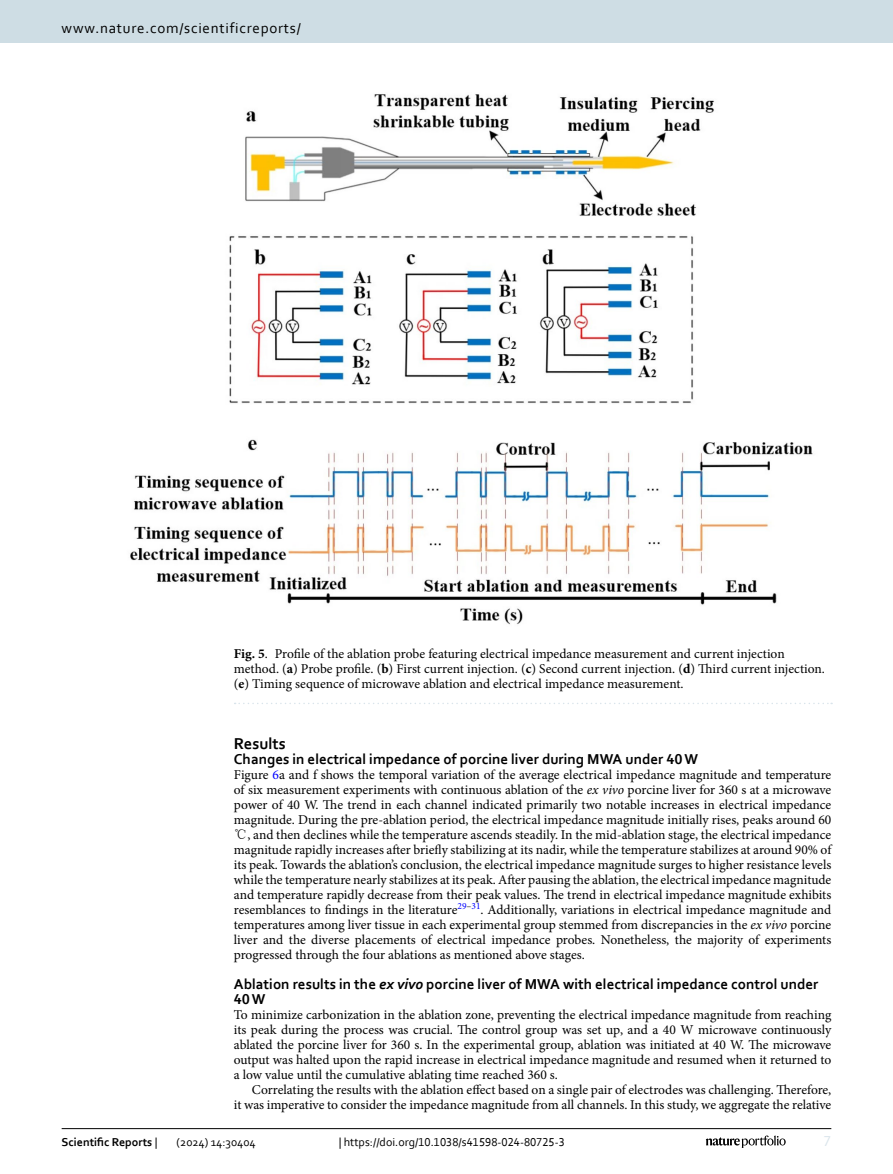
<style>
.page{position:relative;width:893px;height:1174px;background:#fff}
.page>*{position:absolute;margin:0;border:0;box-sizing:border-box;transform-origin:0 0}
.Head_1{font:700 16.5px "Corbel";color:#000}
.Head_2{font:700 15px/15px "Corbel";color:#000}
.Head_2_After_1{font:700 15px "Corbel";color:#000}
.t1{font:15px "Corbel";letter-spacing:.05em;color:#000}
.t2{font:15px "Corbel";color:#d9e4eb}
.Body_Text{font:13.5px/15px "Minion Pro";color:#000;text-align:justify}
.Figure_Caption{font:13.5px/15px "Minion Pro";color:#000}
.Body_Text_Indent{font:13.5px/15px "Minion Pro";color:#000;text-align:right}
.t3{font:12px "Corbel";color:#000}
.t4{font:700 12px "Corbel";color:#000}
.s1{font-weight:700}
.s2{color:#00f}
.s3{font-style:italic}
.s4{font-family:"Sim Sun"}
.s5{font-weight:400}
</style>
<div class="page">
<img style="left:130px;top:94px;width:683px;height:531px">
<svg style="left:235px;top:702px;width:597px;height:2px"></svg>
<hr style="left:62px;top:1128px;width:769px;height:1px;background:#000">
<svg style="left:706px;top:1135px;width:80px;height:12px"></svg>
<div style="left:0;top:0;width:893px;height:43px;background:#cedde4"></div>
<p class="t1" style="left:62px;top:18px;width:241px">www.nature.com/scientificreports/</p>
<p class="Figure_Caption" style="left:234px;top:646px;width:593px"><span class="s1">Fig. 5</span>. Profile of the ablation probe featuring electrical impedance measurement and current injection method. (<span class="s1">a</span>) Probe profile. (<span class="s1">b</span>) First current injection. (<span class="s1">c</span>) Second current injection. (<span class="s1">d</span>) Third current injection. (<span class="s1">e</span>) Timing sequence of microwave ablation and electrical impedance measurement.</p>
<p class="Head_1" style="left:234px;top:733px;width:53px">Results</p>
<p class="Head_2_After_1" style="left:234px;top:749px;width:466px">Changes in electrical impedance of porcine liver during MWA under 40W</p>
<p class="Body_Text" style="left:234px;top:767px;width:599px">Figure <span class="s2">6</span>a and f shows the temporal variation of the average electrical impedance magnitude and temperature of six measurement experiments with continuous ablation of the <span class="s3">ex vivo</span> porcine liver for 360 s at a microwave power of 40 W. The trend in each channel indicated primarily two notable increases in electrical impedance magnitude. During the pre-ablation period, the electrical impedance magnitude initially rises, peaks around 60 <span class="s4">℃</span>, and then declines while the temperature ascends steadily. In the mid-ablation stage, the electrical impedance magnitude rapidly increases after briefly stabilizing at its nadir, while the temperature stabilizes at around 90% of its peak. Towards the ablation’s conclusion, the electrical impedance magnitude surges to higher resistance levels while the temperature nearly stabilizes at its peak. After pausing the ablation, the electrical impedance magnitude and temperature rapidly decrease from their peak values. The trend in electrical impedance magnitude exhibits resemblances to findings in the literature<sup>29</sup><sup>–</sup><sup>31</sup>. Additionally, variations in electrical impedance magnitude and temperatures among liver tissue in each experimental group stemmed from discrepancies in the <span class="s3">ex vivo</span> porcine liver and the diverse placements of electrical impedance probes. Nonetheless, the majority of experiments progressed through the four ablations as mentioned above stages.</p>
<p class="Head_2" style="left:234px;top:975px;width:586px">Ablation results in the <span class="s3">ex vivo</span> porcine liver of MWA with electrical impedance control under<br>40W</p>
<p class="Body_Text" style="left:234px;top:1007px;width:599px">To minimize carbonization in the ablation zone, preventing the electrical impedance magnitude from reaching its peak during the process was crucial. The control group was set up, and a 40 W microwave continuously ablated the porcine liver for 360 s. In the experimental group, ablation was initiated at 40 W. The microwave output was halted upon the rapid increase in electrical impedance magnitude and resumed when it returned to a low value until the cumulative ablating time reached 360 s.</p>
<p class="Body_Text_Indent" style="left:234px;top:1082px;width:599px">Correlating the results with the ablation effect based on a single pair of electrodes was challenging. Therefore,<br>it was imperative to consider the impedance magnitude from all channels. In this study, we aggregate the relative</p>
<p class="t4" style="left:62px;top:1134px;width:97px">Scientific Reports <span class="s5">|</span></p>
<p class="t3" style="left:177px;top:1134px;width:81px">(2024) 14:30404</p>
<p class="t3" style="left:339px;top:1134px;width:228px">| https://doi.org/10.1038/s41598-024-80725-3</p>
<p class="t2" style="left:824px;top:1132px;width:9px">7</p>
</div>
